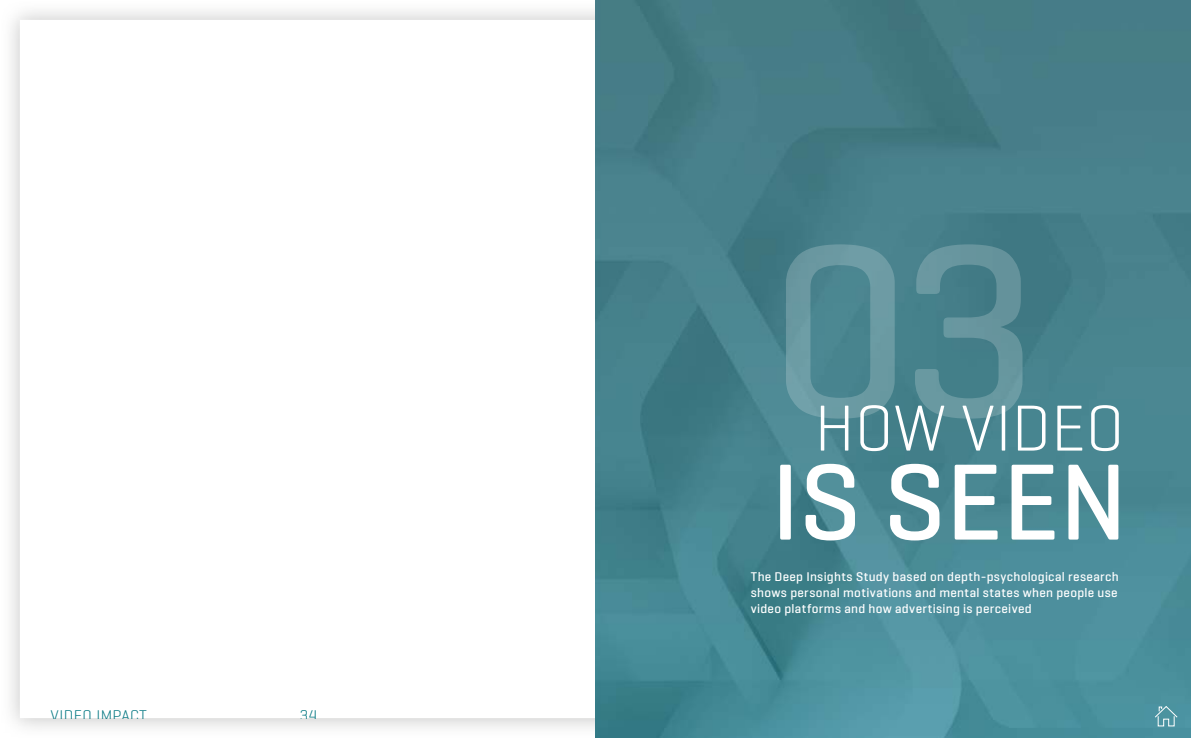
<style>
.page{position:relative;width:1191px;height:738px;background:#fff}
.page>*{position:absolute;margin:0;border:0;box-sizing:border-box;transform-origin:0 0}
.t1{font:500 250px "Geogrotesque 71 M";color:#fff}
.t2{font:500 110px "Geogrotesque 71 M";color:#fff}
.t3{font:300 66px "Geogrotesque 71 M";color:#fff}
.t4{font:300 16px "Geogrotesque 71 M";letter-spacing:.025em;color:#007580}
.t5{font:500 13px/16px "Geogrotesque 71 M";letter-spacing:.02em;color:#fff;text-align:justify}
</style>
<div class="page">
<div style="left:0;top:0;width:1191px;height:737px;background:#9d9d9c;opacity:.55"></div>
<svg style="left:20px;top:20px;width:575px;height:697px"></svg>
<img style="left:595px;top:0;width:596px;height:737px">
<svg style="left:1153px;top:704px;width:25px;height:22px"></svg>
<p class="t4" style="left:51px;top:704px;width:98px">VIDEO IMPACT</p>
<p class="t4" style="left:300px;top:704px;width:19px">34</p>
<h1 class="t1" style="left:769px;top:175px;width:271px">03</h1>
<h3 class="t3" style="left:814px;top:386px;width:311px">HOW VIDEO</h3>
<h2 class="t2" style="left:771px;top:433px;width:358px">IS SEEN</h2>
<p class="t5" style="left:750px;top:568px;width:370px">The Deep Insights Study based on depth-psychological research shows personal motivations and mental states when people use video platforms and how advertising is perceived</p>
</div>
